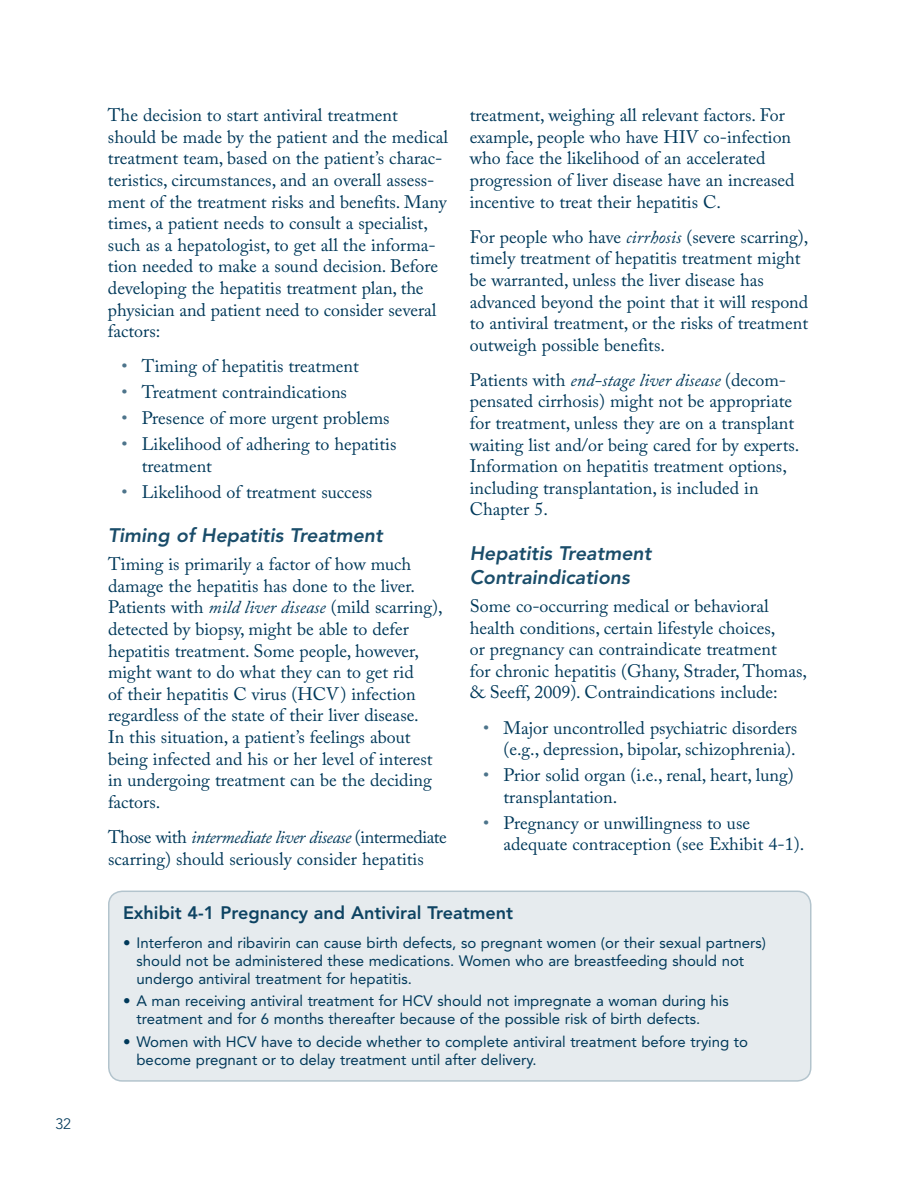
<style>
.page{position:relative;width:918px;height:1188px;background:#fff}
.page>*{position:absolute;margin:0;border:0;box-sizing:border-box;transform-origin:0 0}
.t1{font:italic 800 19.5px/24px "Avenir LT Std";color:#1a4d6a}
.t2{font:18px/21.6px "Adobe Caslon Pro";color:#00395a}
.t3{font:800 18px "Avenir LT Std";color:#0d4362}
.t4{font:15px/18px "Avenir LT Std";color:#00395a}
.t5{font:300 15px "Avenir LT Std";color:#00395a}
.s1{color:#4d748b}
.s2{font-style:italic}
</style>
<div class="page">
<div style="left:109px;top:891px;width:702px;height:190px;background:#e6ebee;border-radius:14px"></div>
<div style="left:108px;top:891px;width:704px;height:191px;border:2px solid #b3c4cd;border-radius:14px"></div>
<p class="t5" style="left:56px;top:1115px;width:17px">32</p>
<p class="t2" style="left:108px;top:104px;width:342px">The decision to start antiviral treatment should be made by the patient and the medical treatment team, based on the patient’s charac&shy;teristics, circumstances, and an overall assess&shy;ment of the treatment risks and benefits. Many times, a patient needs to consult a specialist, such as a hepatologist, to get all the informa&shy;tion needed to make a sound decision. Before developing the hepatitis treatment plan, the physician and patient need to consider several factors:</p>
<p class="t2" style="left:121px;top:355px;width:239px"><span class="s1">•</span> Timing of hepatitis treatment</p>
<p class="t2" style="left:121px;top:381px;width:227px"><span class="s1">•</span> Treatment contraindications</p>
<p class="t2" style="left:121px;top:407px;width:270px"><span class="s1">•</span> Presence of more urgent problems</p>
<p class="t2" style="left:142px;top:433px;width:256px;text-indent:-20px"><span class="s1">•</span> Likelihood of adhering to hepatitis treatment</p>
<p class="t2" style="left:121px;top:481px;width:252px"><span class="s1">•</span> Likelihood of treatment success</p>
<p class="t1" style="left:108px;top:523px;width:276px">Timing of Hepatitis Treatment</p>
<p class="t2" style="left:108px;top:553px;width:336px">Timing is primarily a factor of how much damage the hepatitis has done to the liver.<br>Patients with <span class="s2">mild liver disease</span> (mild scarring), detected by biopsy, might be able to defer hepatitis treatment. Some people, however, might want to do what they can to get rid<br>of their hepatitis C virus (HCV) infection regardless of the state of their liver disease.<br>In this situation, a patient’s feelings about being infected and his or her level of interest in undergoing treatment can be the deciding factors.</p>
<p class="t2" style="left:108px;top:826px;width:340px">Those with <span class="s2">intermediate liver disease</span> (intermediate scarring) should seriously consider hepatitis</p>
<p class="t2" style="left:470px;top:104px;width:326px">treatment, weighing all relevant factors. For example, people who have HIV co-infection who face the likelihood of an accelerated progression of liver disease have an increased incentive to treat their hepatitis C.</p>
<p class="t2" style="left:470px;top:226px;width:340px">For people who have <span class="s2">cirrhosis</span> (severe scarring), timely treatment of hepatitis treatment might be warranted, unless the liver disease has advanced beyond the point that it will respond to antiviral treatment, or the risks of treatment outweigh possible benefits.</p>
<p class="t2" style="left:470px;top:369px;width:331px">Patients with <span class="s2">end-stage liver disease</span> (decom&shy;pensated cirrhosis) might not be appropriate for treatment, unless they are on a transplant waiting list and/or being cared for by experts.<br>Information on hepatitis treatment options, including transplantation, is included in Chapter 5.</p>
<p class="t1" style="left:470px;top:541px;width:183px">Hepatitis Treatment<br>Contraindications</p>
<p class="t2" style="left:470px;top:595px;width:339px">Some co-occurring medical or behavioral health conditions, certain lifestyle choices,<br>or pregnancy can contraindicate treatment<br>for chronic hepatitis (Ghany, Strader, Thomas, &amp; Seeff, 2009). Contraindications include:</p>
<p class="t2" style="left:483px;top:717px;width:316px;text-align:right"><span class="s1">•</span> Major uncontrolled psychiatric disorders (e.g., depression, bipolar, schizophrenia).</p>
<p class="t2" style="left:504px;top:764px;width:292px;text-indent:-20px"><span class="s1">•</span> Prior solid organ (i.e., renal, heart, lung) transplantation.</p>
<p class="t2" style="left:504px;top:812px;width:302px;text-indent:-20px"><span class="s1">•</span> Pregnancy or unwillingness to use adequate contraception (see Exhibit 4-1).</p>
<p class="t3" style="left:123px;top:902px;width:392px">exhibit 4-1 pregnancy and Antiviral Treatment</p>
<p class="t4" style="left:136px;top:934px;width:631px;text-indent:-14px">• Interferon and ribavirin can cause birth defects, so pregnant women (or their sexual partners) should not be administered these medications. Women who are breastfeeding should not undergo antiviral treatment for hepatitis.</p>
<p class="t4" style="left:136px;top:992px;width:594px;text-indent:-14px">• A man receiving antiviral treatment for HCV should not impregnate a woman during his treatment and for 6 months thereafter because of the possible risk of birth defects.</p>
<p class="t4" style="left:136px;top:1033px;width:613px;text-indent:-14px">• Women with HCV have to decide whether to complete antiviral treatment before trying to become pregnant or to delay treatment until after delivery.</p>
</div>
